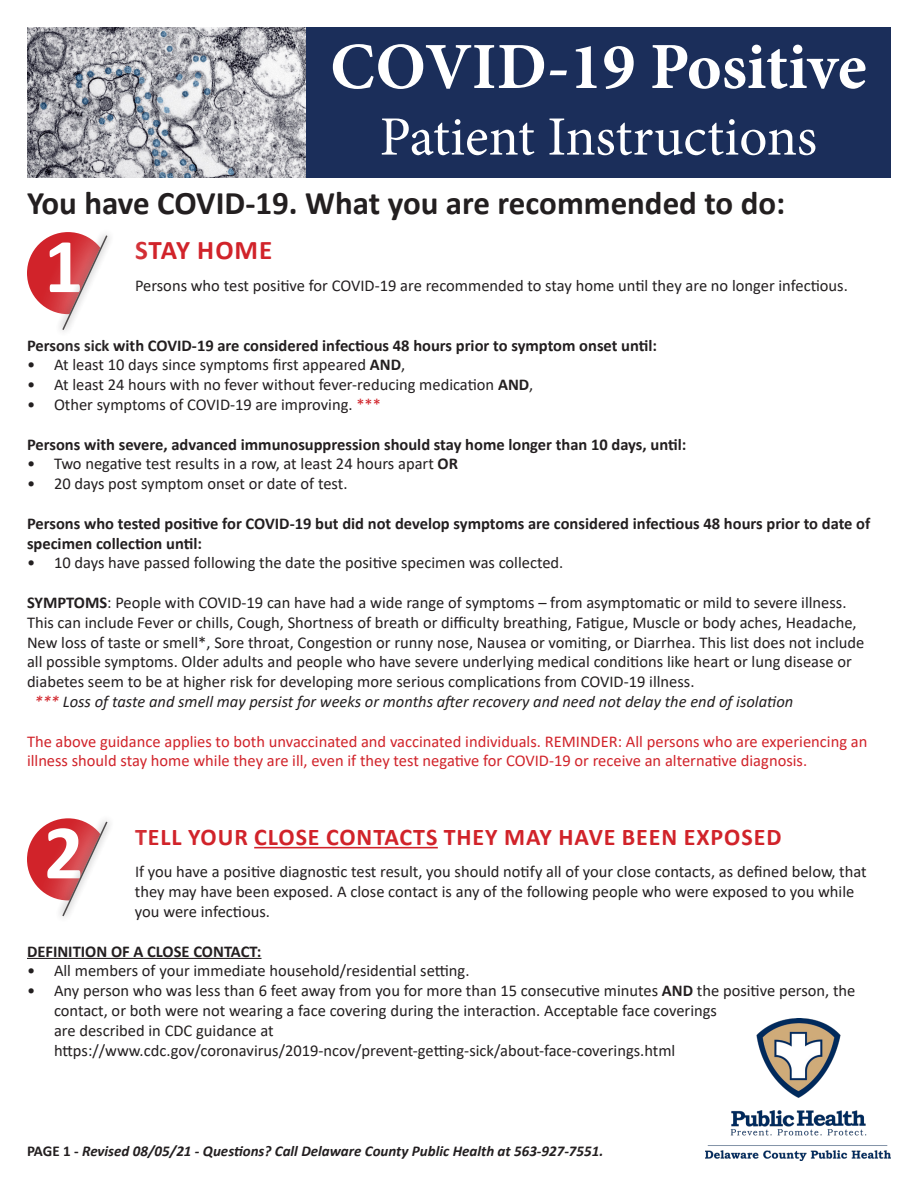
<style>
.page{position:relative;width:918px;height:1188px;background:#fff}
.page>*{position:absolute;margin:0;border:0;box-sizing:border-box;transform-origin:0 0}
.t1{font:700 77.85px "Calibri";color:#fff}
.t2{font:700 66px "Minion Pro";color:#fff}
.t3{font:55.5px "Minion Pro";color:#fff}
.t4{font:700 33px "Calibri";color:#231f20}
.t5{font:700 27px "Calibri";letter-spacing:.035em;color:#d1232a}
.t6{font:700 24px "Calibri";letter-spacing:.04em;color:#d1232a}
.t7{font:16.5px/19.8px "Calibri";color:#231f20}
.t8{font:700 16.5px/19.8px "Calibri";color:#231f20}
.t9{font:16.5px/19.8px "Calibri";color:#d1232a}
.t10{font:italic 16.5px "Calibri";color:#231f20}
.t11{font:italic 700 15px "Calibri";color:#231f20}
.s1{font-weight:700}
.s2{color:#d1232a}
.s3{font-style:normal}
</style>
<div class="page">
<div style="left:27px;top:27px;width:864px;height:150px;background:#1b2e5a"></div>
<img style="left:27px;top:27px;width:279px;height:150px">
<img style="left:705px;top:1018px;width:186px;height:143px">
<hr style="left:254px;top:847px;width:184px;height:1px;background:#d1232a">
<hr style="left:27px;top:958px;width:235px;height:1px;background:#231f20">
<svg style="left:27px;top:232px;width:83px;height:100px"></svg>
<svg style="left:27px;top:818px;width:150px;height:140px"></svg>
<p class="t2" style="left:330px;top:20px;width:538px">COVID-19 Positive</p>
<p class="t3" style="left:380px;top:100px;width:439px">Patient Instructions</p>
<p class="t4" style="left:27px;top:179px;width:760px">You have COVID-19. What you are recommended to do:</p>
<p class="t5" style="left:135px;top:231px;width:139px">STAY HOME</p>
<p class="t7" style="left:135px;top:275px;width:714px">Persons who test positive for COVID-19 are recommended to stay home until they are no longer infectious.</p>
<p class="t1" style="left:44px;top:211px;width:41px">1</p>
<p class="t8" style="left:27px;top:335px;width:632px">Persons sick with COVID-19 are considered infectious 48 hours prior to symptom onset until:</p>
<p class="t7" style="left:27px;top:355px;width:380px">• At least 10 days since symptoms first appeared <span class="s1">AND</span>,</p>
<p class="t7" style="left:27px;top:374px;width:508px">• At least 24 hours with no fever without fever-reducing medication <span class="s1">AND</span>,</p>
<p class="t7" style="left:27px;top:394px;width:356px">• Other symptoms of COVID-19 are improving. <span class="s2">***</span></p>
<p class="t8" style="left:27px;top:434px;width:661px">Persons with severe, advanced immunosuppression should stay home longer than 10 days, until:</p>
<p class="t7" style="left:27px;top:454px;width:433px">• Two negative test results in a row, at least 24 hours apart <span class="s1">OR</span></p>
<p class="t7" style="left:27px;top:473px;width:322px">• 20 days post symptom onset or date of test.</p>
<p class="t8" style="left:27px;top:513px;width:845px">Persons who tested positive for COVID-19 but did not develop symptoms are considered infectious 48 hours prior to date of specimen collection until:</p>
<p class="t7" style="left:27px;top:553px;width:538px">• 10 days have passed following the date the positive specimen was collected.</p>
<p class="t7" style="left:27px;top:592px;width:821px"><span class="s1">SYMPTOMS</span>: People with COVID-19 can have had a wide range of symptoms – from asymptomatic or mild to severe illness.</p>
<p class="t7" style="left:27px;top:612px;width:839px">This can include Fever or chills, Cough, Shortness of breath or difficulty breathing, Fatigue, Muscle or body aches, Headache, New loss of taste or smell*, Sore throat, Congestion or runny nose, Nausea or vomiting, or Diarrhea. This list does not include all possible symptoms. Older adults and people who have severe underlying medical conditions like heart or lung disease or diabetes seem to be at higher risk for developing more serious complications from COVID-19 illness.</p>
<p class="t10" style="left:34px;top:690px;width:760px"><span class="s2">***</span> Loss of taste and smell may persist for weeks or months after recovery and need not delay the end of isolation</p>
<p class="t9" style="left:27px;top:731px;width:842px">The above guidance applies to both unvaccinated and vaccinated individuals. REMINDER: All persons who are experiencing an illness should stay home while they are ill, even if they test negative for COVID-19 or receive an alternative diagnosis.</p>
<p class="t1" style="left:44px;top:797px;width:41px">2</p>
<p class="t6" style="left:135px;top:820px;width:648px">TELL YOUR CLOSE CONTACTS THEY MAY HAVE BEEN EXPOSED</p>
<p class="t7" style="left:135px;top:862px;width:733px">If you have a positive diagnostic test result, you should notify all of your close contacts, as defined below, that they may have been exposed. A close contact is any of the following people who were exposed to you while</p>
<p class="t7" style="left:135px;top:901px;width:137px">you were infectious.</p>
<p class="t8" style="left:27px;top:941px;width:236px">DEFINITION OF A CLOSE CONTACT:</p>
<p class="t7" style="left:27px;top:961px;width:444px">• All members of your immediate household/residential setting.</p>
<p class="t7" style="left:54px;top:980px;width:803px;text-indent:-27px">• Any person who was less than 6 feet away from you for more than 15 consecutive minutes <span class="s1">AND</span> the positive person, the contact, or both were not wearing a face covering during the interaction. Acceptable face coverings<br>are described in CDC guidance at https://www.cdc.gov/coronavirus/2019-ncov/prevent-getting-sick/about-face-coverings.html</p>
<p class="t11" style="left:27px;top:1140px;width:578px"><span class="s3">PAGE 1 -</span> Revised 08/05/21 - Questions? Call Delaware County Public Health at 563-927-7551.</p>
</div>
